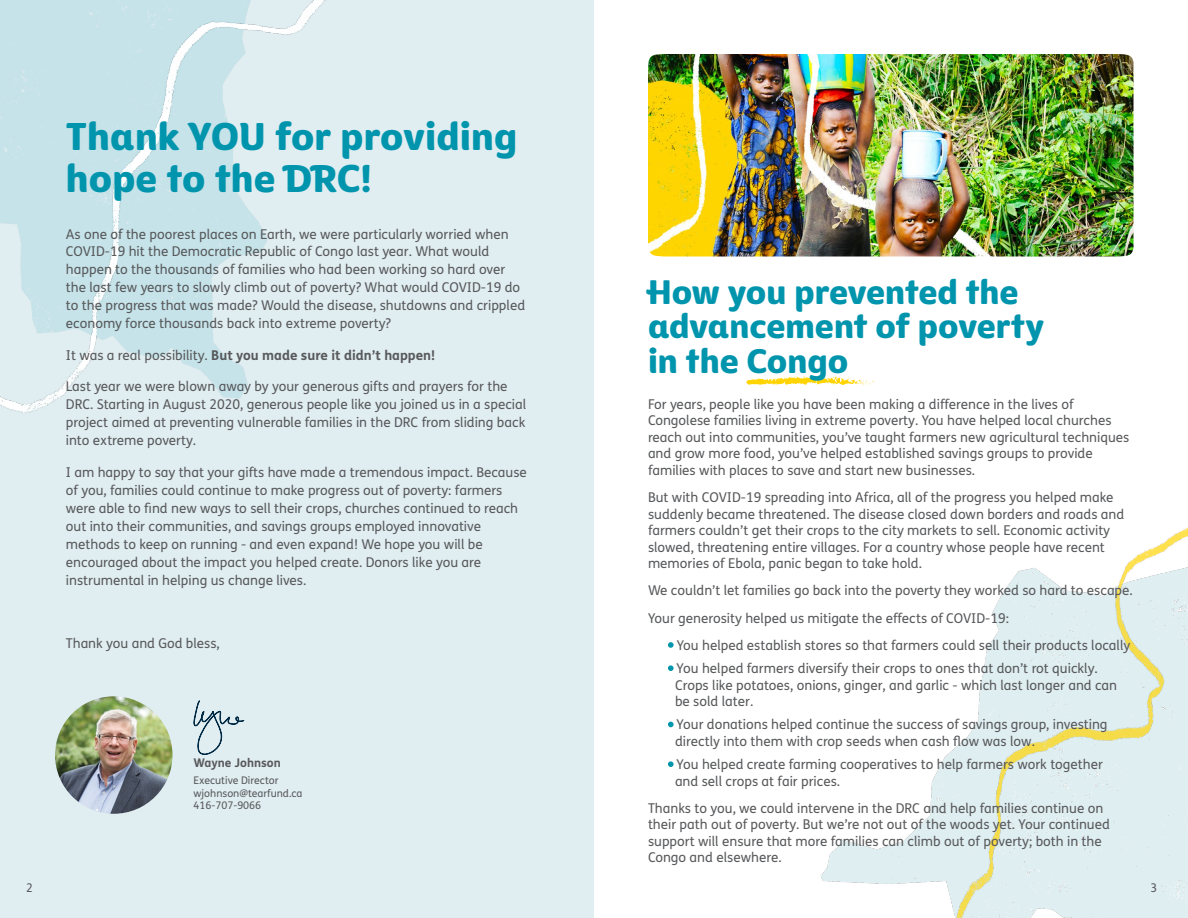
<style>
.page{position:relative;width:1188px;height:918px;background:#fff}
.page>*{position:absolute;margin:0;border:0;box-sizing:border-box;transform-origin:0 0}
.t1{font:37.5px/42px "Tearfund Sans";letter-spacing:.005em;color:#0095ad}
.t2{font:33px/34.5px "Tearfund Sans";color:#0095ad}
.t3{font:13.5px/16.5px "FS Me";color:#58595b}
.t4{font:700 13.5px "FS Me";color:#58595b}
.t5{font:700 12px "FS Me";color:#58595b}
.t6{font:12px "FS Me";color:#58595b}
.t7{font:10.5px/12.6px "FS Me";color:#58595b}
.s1{font-weight:400}
.s2{font-family:"Tearfund Sans";color:#0095ad}
</style>
<div class="page">
<svg style="left:746px;top:376px;width:128px;height:10px"></svg>
<img style="left:821px;top:840px;width:61px;height:44px">
<img style="left:882px;top:527px;width:306px;height:391px">
<div style="left:0;top:0;width:594px;height:918px;background:#e0edf1"></div>
<img style="left:0;top:0;width:326px;height:413px">
<img style="left:55px;top:696px;width:117px;height:118px;border-radius:59px">
<svg style="left:193px;top:700px;width:51px;height:55px"></svg>
<img style="left:648px;top:54px;width:486px;height:203px">
<h1 class="t1" style="left:66px;top:111px;width:453px">Thank YOU for providing hope to the DRC!</h1>
<p class="t3" style="left:66px;top:225px;width:461px;line-height:18px">As one of the poorest places on Earth, we were particularly worried when COVID-19 hit the Democratic Republic of Congo last year. What would happen to the thousands of families who had been working so hard over the last few years to slowly climb out of poverty? What would COVID-19 do to the progress that was made? Would the disease, shutdowns and crippled economy force thousands back into extreme poverty?</p>
<p class="t4" style="left:66px;top:345px;width:371px"><span class="s1">It was a real possibility.</span> But you made sure it didn’t happen!</p>
<p class="t3" style="left:66px;top:377px;width:462px;line-height:18px">Last year we were blown away by your generous gifts and prayers for the DRC. Starting in August 2020, generous people like you joined us in a special project aimed at preventing vulnerable families in the DRC from sliding back into extreme poverty.</p>
<p class="t3" style="left:66px;top:463px;width:463px;line-height:18px">I am happy to say that your gifts have made a tremendous impact. Because of you, families could continue to make progress out of poverty: farmers were able to find new ways to sell their crops, churches continued to reach out into their communities, and savings groups employed innovative methods to keep on running - and even expand! We hope you will be encouraged about the impact you helped create. Donors like you are instrumental in helping us change lives.</p>
<p class="t3" style="left:66px;top:635px;width:156px">Thank you and God bless,</p>
<p class="t5" style="left:194px;top:754px;width:89px">Wayne Johnson</p>
<p class="t7" style="left:194px;top:774px;width:111px">Executive Director wjohnson@tearfund.ca<br>416-707-9066</p>
<h2 class="t2" style="left:648px;top:271px;width:398px">How you prevented the advancement of poverty in the Congo</h2>
<p class="t3" style="left:648px;top:396px;width:483px">For years, people like you have been making a difference in the lives of Congolese families living in extreme poverty. You have helped local churches reach out into communities, you’ve taught farmers new agricultural techniques and grow more food, you’ve helped established savings groups to provide families with places to save and start new businesses.</p>
<p class="t3" style="left:648px;top:489px;width:478px">But with COVID-19 spreading into Africa, all of the progress you helped make suddenly became threatened. The disease closed down borders and roads and farmers couldn’t get their crops to the city markets to sell. Economic activity slowed, threatening entire villages. For a country whose people have recent memories of Ebola, panic began to take hold.</p>
<p class="t3" style="left:648px;top:577px;width:486px;line-height:27.3px">We couldn’t let families go back into the poverty they worked so hard to escape.<br>Your generosity helped us mitigate the effects of COVID-19:</p>
<p class="t3" style="left:668px;top:637px;width:464px"><span class="s2">•</span> You helped establish stores so that farmers could sell their products locally</p>
<p class="t3" style="left:675px;top:660px;width:444px;text-indent:-7px"><span class="s2">•</span> You helped farmers diversify their crops to ones that don’t rot quickly.<br>Crops like potatoes, onions, ginger, and garlic - which last longer and can be sold later.</p>
<p class="t3" style="left:675px;top:716px;width:434px;text-indent:-7px"><span class="s2">•</span> Your donations helped continue the success of savings group, investing directly into them with crop seeds when cash flow was low.</p>
<p class="t3" style="left:675px;top:756px;width:429px;text-indent:-7px"><span class="s2">•</span> You helped create farming cooperatives to help farmers work together and sell crops at fair prices.</p>
<p class="t3" style="left:648px;top:800px;width:463px">Thanks to you, we could intervene in the DRC and help families continue on their path out of poverty. But we’re not out of the woods yet. Your continued support will ensure that more families can climb out of poverty; both in the Congo and elsewhere.</p>
<p class="t6" style="left:26px;top:880px;width:8px">2</p>
<p class="t6" style="left:1150px;top:880px;width:8px">3</p>
</div>
